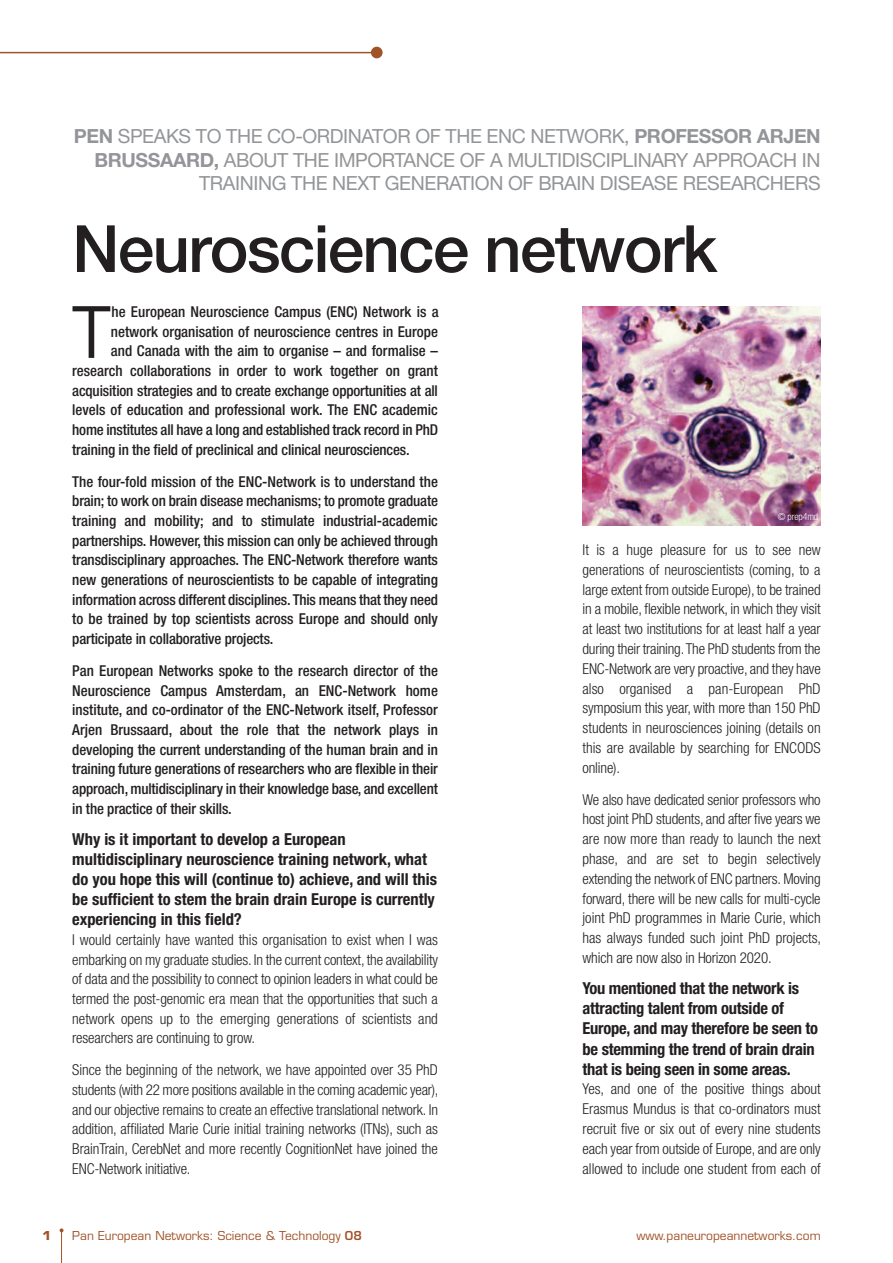
<style>
.page{position:relative;width:893px;height:1263px;background:#fff}
.page>*{position:absolute;margin:0;border:0;box-sizing:border-box;transform-origin:0 0}
.t1{font:68.85px "Eurostile LT Std";color:#231f20;scale:.96 1}
.t2{font:500 65.25px "Helvetica Neue LT Std";letter-spacing:-.025em;color:#231f20}
.t3{font:19.5px/23.4px "Helvetica Neue LT Std";letter-spacing:-.02em;color:#939598;text-align:right}
.t4{font:700 condensed 16.5px/20.1px "Helvetica Neue LT Std";color:#231f20}
.t5{font:300 condensed 15px/19.8px "Helvetica Neue LT Std";letter-spacing:-.005em;color:#231f20;text-align:justify}
.t6{font:500 condensed 15px/19.6px "Helvetica Neue LT Std";letter-spacing:-.01em;color:#231f20;text-align:justify}
.t7{font:12px "Eurostile LT Std";color:#a15328}
.t8{font:700 12px "Eurostile LT Std";color:#a15328}
.t9{font:300 condensed 9.75px "Helvetica Neue LT Std";letter-spacing:-.01em;color:#fff}
.s1{font-weight:700}
.s2{font-weight:600}
</style>
<div class="page">
<hr style="left:61px;top:1230px;width:1px;height:33px;background:#a15328">
<svg style="left:60px;top:1228px;width:4px;height:4px"></svg>
<hr style="left:0;top:52px;width:376px;height:1px;background:#a15328">
<div style="left:371px;top:47px;width:12px;height:11px;background:#a15328;border-radius:50%"></div>
<img style="left:583px;top:306px;width:238px;height:219px">
<h3 class="t3" style="left:74px;top:125px;width:748px"><span class="s1">PEN</span> SPEAKS TO THE CO-ORDINATOR OF THE ENC NETWORK, <span class="s1">PROFESSOR ARJEN<br>BRUSSAARD,</span> ABOUT THE IMPORTANCE OF A MULTIDISCIPLINARY APPROACH IN<br>TRAINING THE NEXT GENERATION OF BRAIN DISEASE RESEARCHERS</h3>
<h2 class="t2" style="left:72px;top:211px;width:646px">Neuroscience network</h2>
<h1 class="t1" style="left:72px;top:294px;width:41px">T</h1>
<p class="t6" style="left:112px;top:303px;width:329px">he European Neuroscience Campus (ENC) Network is a</p>
<p class="t6" style="left:111px;top:323px;width:329px">network organisation of neuroscience centres in Europe</p>
<p class="t6" style="left:111px;top:342px;width:329px">and Canada with the aim to organise – and formalise –</p>
<p class="t6" style="left:72px;top:362px;width:367px">research collaborations in order to work together on grant</p>
<p class="t6" style="left:72px;top:382px;width:367px">acquisition strategies and to create exchange opportunities at all</p>
<p class="t6" style="left:72px;top:402px;width:367px">levels of education and professional work. The ENC academic</p>
<p class="t6" style="left:72px;top:421px;width:367px">home institutes all have a long and established track record in PhD</p>
<p class="t6" style="left:72px;top:441px;width:339px">training in the field of preclinical and clinical neurosciences.</p>
<p class="t6" style="left:72px;top:473px;width:367px">The four-fold mission of the ENC-Network is to understand the brain; to work on brain disease mechanisms; to promote graduate training and mobility; and to stimulate industrial-academic partnerships. However, this mission can only be achieved through transdisciplinary approaches. The ENC-Network therefore wants new generations of neuroscientists to be capable of integrating information across different disciplines. This means that they need to be trained by top scientists across Europe and should only participate in collaborative projects.</p>
<p class="t6" style="left:72px;top:662px;width:367px">Pan European Networks spoke to the research director of the Neuroscience Campus Amsterdam, an ENC-Network home institute, and co-ordinator of the ENC-Network itself, Professor Arjen Brussaard, about the role that the network plays in developing the current understanding of the human brain and in training future generations of researchers who are flexible in their approach, multidisciplinary in their knowledge base, and excellent in the practice of their skills.</p>
<p class="t4" style="left:72px;top:831px;width:366px">Why is it important to develop a European multidisciplinary neuroscience training network, what do you hope this will (continue to) achieve, and will this be sufficient to stem the brain drain Europe is currently experiencing in this field?</p>
<p class="t5" style="left:72px;top:931px;width:367px">I would certainly have wanted this organisation to exist when I was embarking on my graduate studies. In the current context, the availability of data and the possibility to connect to opinion leaders in what could be termed the post-genomic era mean that the opportunities that such a network opens up to the emerging generations of scientists and researchers are continuing to grow.</p>
<p class="t5" style="left:72px;top:1061px;width:368px">Since the beginning of the network, we have appointed over 35 PhD students (with 22 more positions available in the coming academic year), and our objective remains to create an effective translational network. In addition, affiliated Marie Curie initial training networks (ITNs), such as BrainTrain, CerebNet and more recently CognitionNet have joined the ENC-Network initiative.</p>
<p class="t9" style="left:778px;top:513px;width:42px">© prep4md</p>
<p class="t5" style="left:583px;top:541px;width:240px">It is a huge pleasure for us to see new generations of neuroscientists (coming, to a large extent from outside Europe), to be trained in a mobile, flexible network, in which they visit at least two institutions for at least half a year during their training. The PhD students from the ENC-Network are very proactive, and they have also organised a pan-European PhD symposium this year, with more than 150 PhD students in neurosciences joining (details on this are available by searching for ENCODS online).</p>
<p class="t5" style="left:583px;top:791px;width:240px">We also have dedicated senior professors who host joint PhD students, and after five years we are now more than ready to launch the next phase, and are set to begin selectively extending the network of ENC partners. Moving forward, there will be new calls for multi-cycle joint PhD programmes in Marie Curie, which has always funded such joint PhD projects, which are now also in Horizon 2020.</p>
<p class="t4" style="left:583px;top:980px;width:237px">You mentioned that the network is attracting talent from outside of Europe, and may therefore be seen to be stemming the trend of brain drain that is being seen in some areas.</p>
<p class="t5" style="left:583px;top:1080px;width:240px">Yes, and one of the positive things about Erasmus Mundus is that co-ordinators must recruit five or six out of every nine students each year from outside of Europe, and are only allowed to include one student from each of</p>
<p class="t8" style="left:42px;top:1229px;width:10px">1</p>
<p class="t7" style="left:72px;top:1229px;width:291px">Pan European Networks: Science &amp; Technology <span class="s2">08</span></p>
<p class="t7" style="left:636px;top:1229px;width:186px">www.paneuropeannetworks.com</p>
</div>
